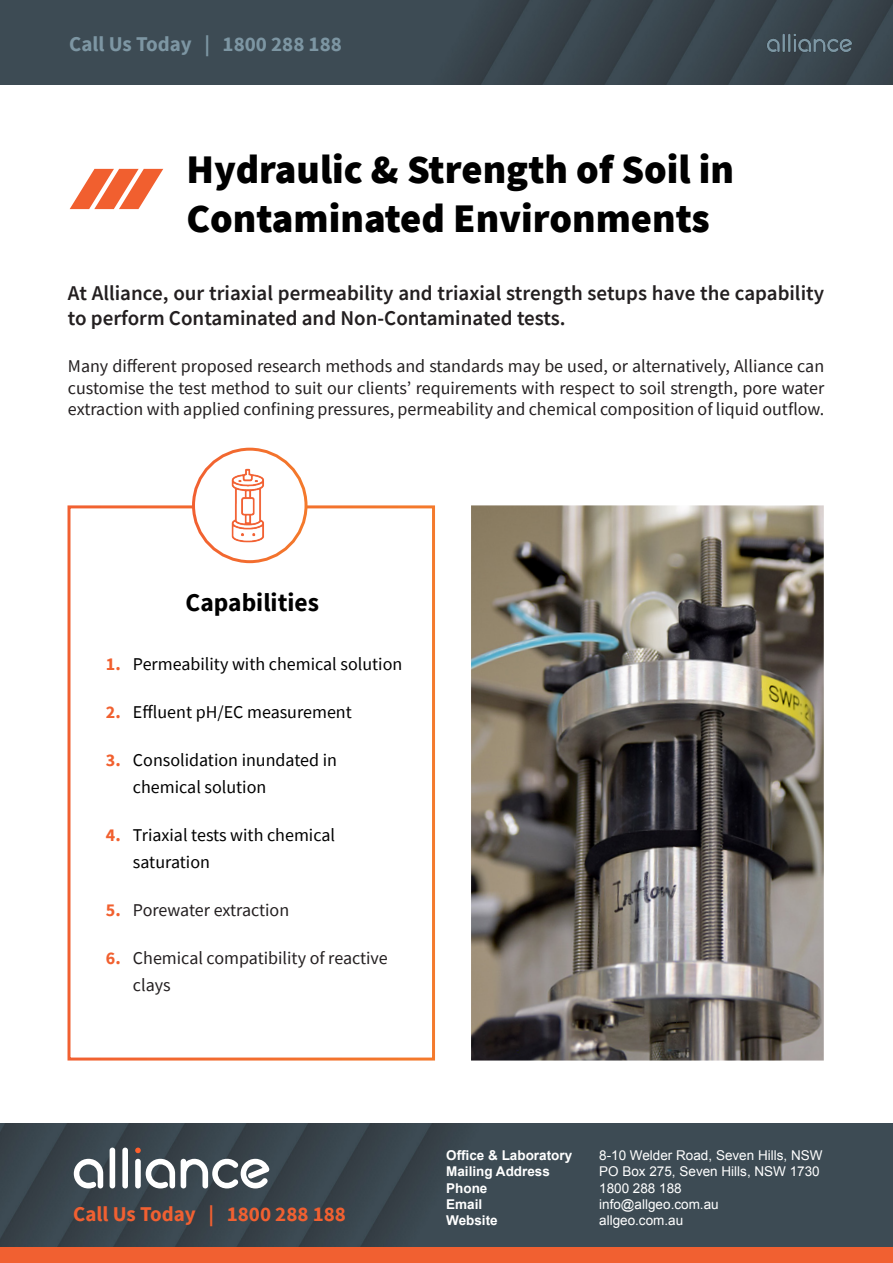
<style>
.page{position:relative;width:893px;height:1263px;background:#fff}
.page>*{position:absolute;margin:0;border:0;box-sizing:border-box;transform-origin:0 0}
.t1{font:900 40.5px/48.6px "Source Sans Pro";color:#000}
.t2{font:700 25.5px "Source Sans Pro";color:#000}
.t3{font:600 21px/25.2px "Source Sans Pro";color:#231f20}
.t4{font:700 21px "Source Sans Pro";color:#7d96a3}
.t5{font:700 21px "Source Sans Pro";color:#f16031}
.t6{font:18px/21.6px "Source Sans Pro";color:#231f20;text-align:justify}
.t7{font:18px/27px "Source Sans Pro";color:#000}
.t8{font:13.5px "Arial";color:#fff}
.t9{font:700 13.5px "Arial";color:#fff}
.s1{font-weight:700;color:#f1602f}
</style>
<div class="page">
<img style="left:471px;top:505px;width:353px;height:555px">
<img style="left:0;top:0;width:893px;height:84px">
<img style="left:766px;top:33px;width:87px;height:20px">
<div style="left:68px;top:505px;width:367px;height:555px;border:3px solid #fff"></div>
<div style="left:194px;top:449px;width:112px;height:113px;background:#fff;border-radius:50%"></div>
<div style="left:192px;top:448px;width:116px;height:115px;border:3px solid #fff;border-radius:50%"></div>
<img style="left:231px;top:468px;width:33px;height:75px">
<svg style="left:70px;top:169px;width:93px;height:40px"></svg>
<div style="left:0;top:1247px;width:893px;height:16px;background:#f16031"></div>
<img style="left:0;top:1123px;width:893px;height:124px">
<svg style="left:74px;top:1159px;width:29px;height:29px"></svg>
<svg style="left:110px;top:1147px;width:5px;height:41px"></svg>
<svg style="left:122px;top:1147px;width:6px;height:41px"></svg>
<svg style="left:135px;top:1159px;width:40px;height:29px"></svg>
<svg style="left:181px;top:1159px;width:88px;height:29px"></svg>
<svg style="left:135px;top:1147px;width:6px;height:6px"></svg>
<p class="t4" style="left:69px;top:30px;width:274px">Call Us Today | 1800 288 188</p>
<p class="t1" style="left:186px;top:145px;width:549px">Hydraulic &amp; Strength of Soil in<br>Contaminated Environments</p>
<p class="t3" style="left:68px;top:280px;width:758px">At Alliance, our triaxial permeability and triaxial strength setups have the capability to perform Contaminated and Non-Contaminated tests.</p>
<p class="t6" style="left:68px;top:355px;width:758px">Many different proposed research methods and standards may be used, or alternatively, Alliance can customise the test method to suit our clients’ requirements with respect to soil strength, pore water extraction with applied confining pressures, permeability and chemical composition of liquid outflow.</p>
<p class="t2" style="left:186px;top:585px;width:135px">Capabilities</p>
<p class="t7" style="left:106px;top:650px;width:298px"><span class="s1">1.</span> Permeability with chemical solution</p>
<p class="t7" style="left:106px;top:698px;width:247px"><span class="s1">2.</span> Effluent pH/EC measurement</p>
<p class="t7" style="left:133px;top:746px;width:206px;text-indent:-27px"><span class="s1">3.</span> Consolidation inundated in chemical solution</p>
<p class="t7" style="left:133px;top:821px;width:204px;text-indent:-27px"><span class="s1">4.</span> Triaxial tests with chemical saturation</p>
<p class="t6" style="left:106px;top:899px;width:185px"><span class="s1">5.</span> Porewater extraction</p>
<p class="t6" style="left:133px;top:944px;width:256px;line-height:27px;text-indent:-27px"><span class="s1">6.</span> Chemical compatibility of reactive clays</p>
<p class="t5" style="left:73px;top:1200px;width:274px">Call Us Today | 1800 288 188</p>
<p class="t9" style="left:446px;top:1146px;width:128px">Office &amp; Laboratory</p>
<p class="t9" style="left:446px;top:1163px;width:105px">Mailing Address</p>
<p class="t9" style="left:446px;top:1179px;width:43px">Phone</p>
<p class="t9" style="left:446px;top:1195px;width:38px">Email</p>
<p class="t9" style="left:446px;top:1211px;width:53px">Website</p>
<p class="t8" style="left:599px;top:1147px;width:225px">8-10 Welder Road, Seven Hills, NSW</p>
<p class="t8" style="left:599px;top:1163px;width:222px">PO Box 275, Seven Hills, NSW 1730</p>
<p class="t8" style="left:599px;top:1179px;width:84px">1800 288 188</p>
<p class="t8" style="left:599px;top:1195px;width:121px">info@allgeo.com.au</p>
<p class="t8" style="left:599px;top:1211px;width:86px">allgeo.com.au</p>
</div>
